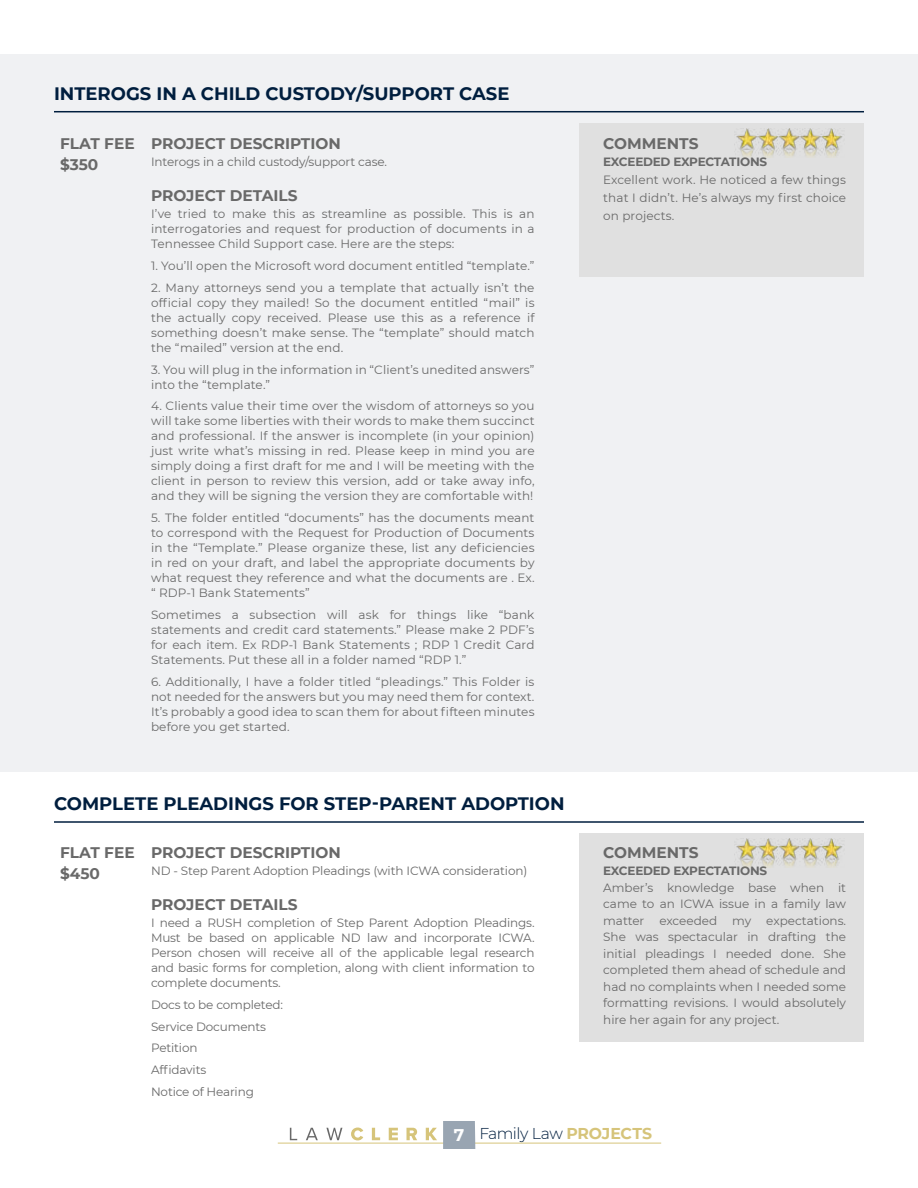
<style>
.page{position:relative;width:918px;height:1188px;background:#fff}
.page>*{position:absolute;margin:0;border:0;box-sizing:border-box;transform-origin:0 0}
.t1{font:700 18px "Montserrat";color:#001e3e}
.t2{font:300 15.75px "Montserrat";letter-spacing:-.04em;color:#001e3e}
.t3{font:700 15.3px "Montserrat";color:#696969}
.t4{font:12px/15px "Montserrat";letter-spacing:.01em;color:#696969;text-align:justify}
.t5{font:12px "Montserrat";letter-spacing:-.01em;color:#696969}
.t6{font:12px/21.8px "Montserrat";letter-spacing:-.015em;color:#696969}
.t7{font:700 12px "Montserrat";letter-spacing:-.02em;color:#696969}
.s1{font-weight:700;font-size:16.95px;color:#fff}
.s2{font-weight:700;color:#d6c47a}
</style>
<div class="page">
<svg style="left:290px;top:1128px;width:7px;height:12px"></svg>
<svg style="left:306px;top:1128px;width:12px;height:12px"></svg>
<svg style="left:326px;top:1128px;width:16px;height:12px"></svg>
<svg style="left:351px;top:1128px;width:12px;height:12px"></svg>
<svg style="left:372px;top:1128px;width:8px;height:12px"></svg>
<svg style="left:389px;top:1128px;width:9px;height:12px"></svg>
<svg style="left:407px;top:1128px;width:10px;height:12px"></svg>
<svg style="left:426px;top:1128px;width:11px;height:12px"></svg>
<hr style="left:278px;top:1143px;width:383px;height:1px;background:#d6c47a">
<div style="left:443px;top:1121px;width:32px;height:28px;background:#99a5b2"></div>
<div style="left:0;top:54px;width:918px;height:717px;background:#f0f1f3"></div>
<div style="left:580px;top:123px;width:284px;height:154px;background:#e0e0e0"></div>
<hr style="left:54px;top:111px;width:810px;height:1px;background:#001e3e">
<img style="left:736px;top:129px;width:107px;height:28px">
<div style="left:580px;top:834px;width:284px;height:208px;background:#e0e0e0"></div>
<hr style="left:54px;top:821px;width:810px;height:2px;background:#001e3e">
<img style="left:736px;top:839px;width:107px;height:29px">
<h1 class="t1" style="left:54px;top:80px;width:457px">INTEROGS IN A CHILD CUSTODY/SUPPORT CASE</h1>
<p class="t3" style="left:60px;top:136px;width:282px">FLAT FEE PROJECT DESCRIPTION</p>
<p class="t3" style="left:603px;top:136px;width:97px">COMMENTS</p>
<p class="t3" style="left:60px;top:157px;width:40px">$350</p>
<p class="t5" style="left:151px;top:156px;width:238px">Interogs in a child custody/support case.</p>
<p class="t7" style="left:603px;top:157px;width:165px">EXCEEDED EXPECTATIONS</p>
<p class="t4" style="left:603px;top:172px;width:244px;line-height:18px">Excellent work. He noticed a few things that I didn’t. He’s always my first choice on projects.</p>
<p class="t3" style="left:151px;top:188px;width:148px">PROJECT DETAILS</p>
<p class="t4" style="left:151px;top:207px;width:385px">I’ve tried to make this as streamline as possible. This is an interrogatories and request for production of documents in a Tennessee Child Support case. Here are the steps:</p>
<p class="t4" style="left:151px;top:259px;width:385px">1. You’ll open the Microsoft word document entitled “template.”</p>
<p class="t4" style="left:151px;top:281px;width:385px">2. Many attorneys send you a template that actually isn’t the official copy they mailed! So the document entitled “mail” is the actually copy received. Please use this as a reference if something doesn’t make sense. The “template” should match the “mailed” version at the end.</p>
<p class="t4" style="left:151px;top:362px;width:385px">3. You will plug in the information in “Client’s unedited answers” into the “template.”</p>
<p class="t4" style="left:151px;top:399px;width:385px">4. Clients value their time over the wisdom of attorneys so you will take some liberties with their words to make them succinct and professional. If the answer is incomplete (in your opinion) just write what’s missing in red. Please keep in mind you are simply doing a first draft for me and I will be meeting with the client in person to review this version, add or take away info, and they will be signing the version they are comfortable with!</p>
<p class="t4" style="left:151px;top:511px;width:385px">5. The folder entitled “documents” has the documents meant to correspond with the Request for Production of Documents in the “Template.” Please organize these, list any deficiencies in red on your draft, and label the appropriate documents by what request they reference and what the documents are . Ex. “ RDP-1 Bank Statements”</p>
<p class="t4" style="left:151px;top:608px;width:385px">Sometimes a subsection will ask for things like “bank statements and credit card statements.” Please make 2 PDF’s for each item. Ex RDP-1 Bank Statements ; RDP 1 Credit Card Statements. Put these all in a folder named “RDP 1.”</p>
<p class="t4" style="left:151px;top:674px;width:385px">6. Additionally, I have a folder titled “pleadings.” This Folder is not needed for the answers but you may need them for context.<br>It’s probably a good idea to scan them for about fifteen minutes before you get started.</p>
<h1 class="t1" style="left:54px;top:791px;width:512px">COMPLETE PLEADINGS FOR STEP-PARENT ADOPTION</h1>
<p class="t3" style="left:60px;top:845px;width:282px">FLAT FEE PROJECT DESCRIPTION</p>
<p class="t3" style="left:603px;top:845px;width:97px">COMMENTS</p>
<p class="t3" style="left:60px;top:866px;width:42px">$450</p>
<p class="t5" style="left:151px;top:865px;width:378px">ND - Step Parent Adoption Pleadings (with ICWA consideration)</p>
<p class="t7" style="left:603px;top:865px;width:165px">EXCEEDED EXPECTATIONS</p>
<p class="t4" style="left:603px;top:880px;width:244px;line-height:16.5px">Amber’s knowledge base when it came to an ICWA issue in a family law matter exceeded my expectations.<br>She was spectacular in drafting the initial pleadings I needed done. She completed them ahead of schedule and had no complaints when I needed some formatting revisions. I would absolutely hire her again for any project.</p>
<p class="t3" style="left:151px;top:897px;width:148px">PROJECT DETAILS</p>
<p class="t4" style="left:151px;top:916px;width:385px">I need a RUSH completion of Step Parent Adoption Pleadings.<br>Must be based on applicable ND law and incorporate ICWA.<br>Person chosen will receive all of the applicable legal research and basic forms for completion, along with client information to complete documents.</p>
<p class="t6" style="left:151px;top:994px;width:134px">Docs to be completed:<br>Service Documents<br>Petition<br>Affidavits<br>Notice of Hearing</p>
<h2 class="t2" style="left:454px;top:1127px;width:200px"><span class="s1">7</span> Family Law <span class="s2">PROJECTS</span></h2>
</div>
